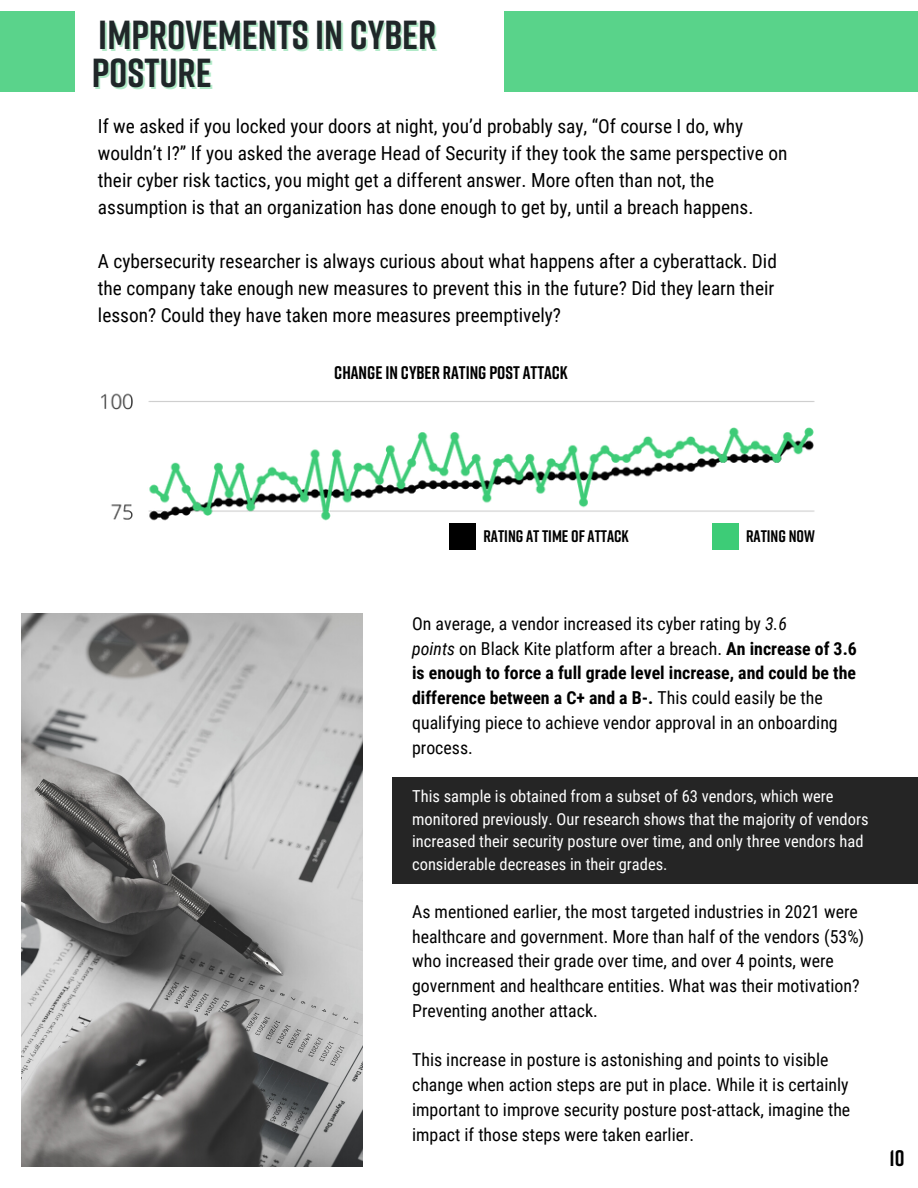
<style>
.page{position:relative;width:918px;height:1188px;background:#fff}
.page>*{position:absolute;margin:0;border:0;box-sizing:border-box;transform-origin:0 0}
.t1{font:700 40.5px/38.2px "Rift";color:#202729}
.t2{font:700 22.5px "Rift";color:#000}
.t3{font:19.35px/27px "Roboto Condensed";color:#000}
.t4{font:700 18.3px "Rift";color:#000}
.t5{font:17.85px/24.8px "Roboto Condensed";color:#000}
.t6{font:700 16.8px "Rift";color:#000}
.t7{font:16.5px/22.5px "Roboto Condensed";color:#fff}
.s1{font-style:italic}
.s2{font-weight:700}
</style>
<div class="page">
<img style="left:101px;top:393px;width:714px;height:128px">
<div style="left:712px;top:523px;width:27px;height:27px;background:#3dcc77"></div>
<div style="left:449px;top:523px;width:27px;height:27px;background:#000"></div>
<div style="left:504px;top:11px;width:414px;height:81px;background:#59d38a"></div>
<div style="left:393px;top:777px;width:525px;height:107px;background:#252525"></div>
<div style="left:0;top:11px;width:75px;height:80px;background:#5ad38b"></div>
<img style="left:22px;top:614px;width:341px;height:552px">
<p class="t1" style="left:92px;top:15px;width:346px">IMPROVEMENTS IN CYBER<br>POSTURE</p>
<p class="t3" style="left:98px;top:113px;width:691px">If we asked if you locked your doors at night, you’d probably say, “Of course I do, why wouldn’t I?” If you asked the average Head of Security if they took the same perspective on their cyber risk tactics, you might get a different answer. More often than not, the assumption is that an organization has done enough to get by, until a breach happens.</p>
<p class="t3" style="left:98px;top:248px;width:680px">A cybersecurity researcher is always curious about what happens after a cyberattack. Did the company take enough new measures to prevent this in the future? Did they learn their lesson? Could they have taken more measures preemptively?</p>
<p class="t4" style="left:334px;top:361px;width:235px">CHANGE IN CYBER RATING POST ATTACK</p>
<p class="t6" style="left:483px;top:526px;width:147px">RATING AT TIME OF ATTACK</p>
<p class="t6" style="left:746px;top:526px;width:70px">RATING NOW</p>
<p class="t5" style="left:412px;top:611px;width:376px">On average, a vendor increased its cyber rating by <span class="s1">3.6</span></p>
<p class="t5" style="left:412px;top:636px;width:446px"><span class="s1">points</span> on Black Kite platform after a breach. <span class="s2">An increase of 3.6 is enough to force a full grade level increase, and could be the difference between a C+ and a B-.</span> This could easily be the qualifying piece to achieve vendor approval in an onboarding process.</p>
<p class="t7" style="left:412px;top:785px;width:458px">This sample is obtained from a subset of 63 vendors, which were monitored previously. Our research shows that the majority of vendors increased their security posture over time, and only three vendors had considerable decreases in their grades.</p>
<p class="t5" style="left:412px;top:899px;width:454px">As mentioned earlier, the most targeted industries in 2021 were healthcare and government. More than half of the vendors (53%) who increased their grade over time, and over 4 points, were government and healthcare entities. What was their motivation?<br>Preventing another attack.</p>
<p class="t5" style="left:412px;top:1048px;width:440px">This increase in posture is astonishing and points to visible change when action steps are put in place. While it is certainly important to improve security posture post-attack, imagine the impact if those steps were taken earlier.</p>
<p class="t2" style="left:889px;top:1144px;width:17px">10</p>
</div>
